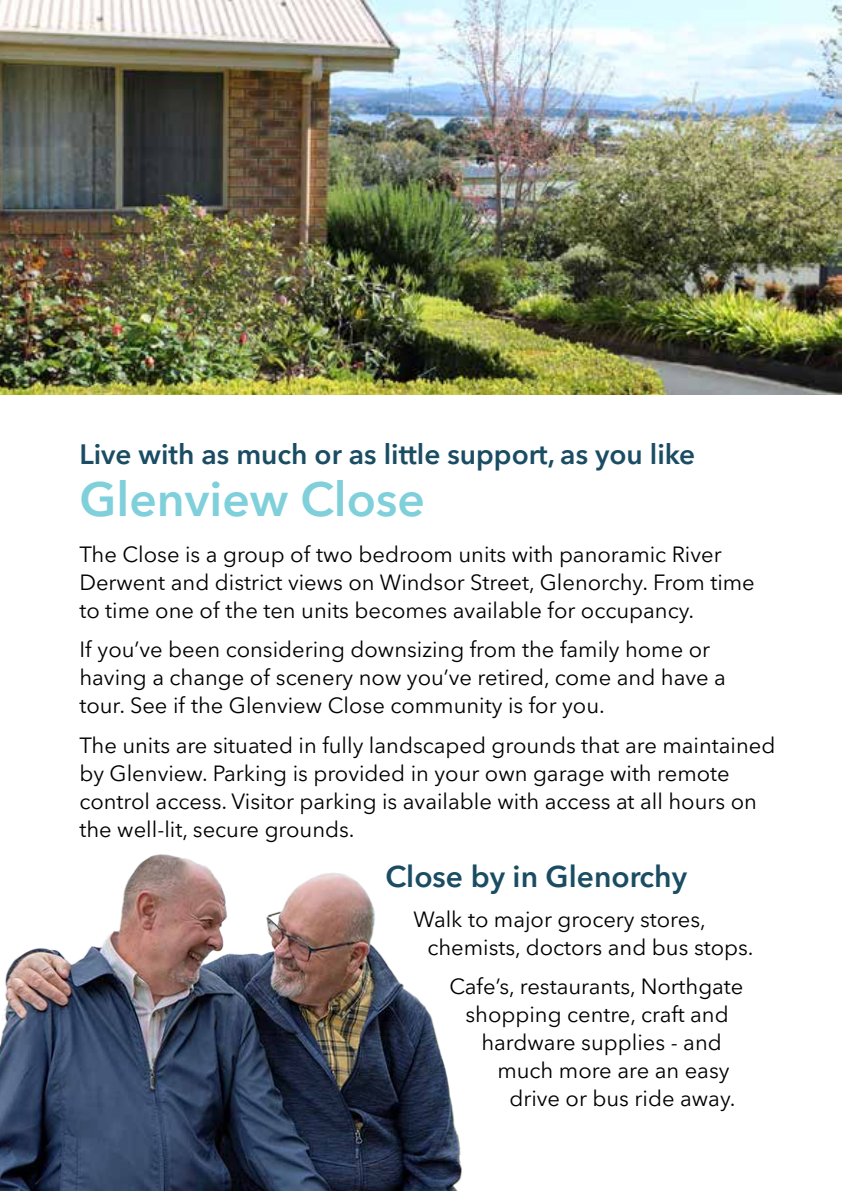
<style>
.page{position:relative;width:842px;height:1191px;background:#fff}
.page>*{position:absolute;margin:0;border:0;box-sizing:border-box;transform-origin:0 0}
.t1{font:600 48px "Avenir Next LT Pro";color:#80d0db}
.t2{font:600 30px "Avenir Next LT Pro";color:#1a4d63}
.t3{font:600 28px "Avenir Next LT Pro";color:#1a4d63}
.t4{font:22px/28px "Avenir Next LT Pro";color:#000}
</style>
<div class="page">
<img style="left:0;top:0;width:842px;height:394px">
<img style="left:0;top:854px;width:462px;height:337px">
<p class="t3" style="left:79px;top:437px;width:617px">Live with as much or as little support, as you like</p>
<h1 class="t1" style="left:79px;top:469px;width:347px">Glenview Close</h1>
<p class="t4" style="left:79px;top:540px;width:677px">The Close is a group of two bedroom units with panoramic River<br>Derwent and district views on Windsor Street, Glenorchy. From time to time one of the ten units becomes available for occupancy.</p>
<p class="t4" style="left:79px;top:635px;width:648px">If you’ve been considering downsizing from the family home or having a change of scenery now you’ve retired, come and have a tour. See if the Glenview Close community is for you.</p>
<p class="t4" style="left:79px;top:731px;width:698px">The units are situated in fully landscaped grounds that are maintained by Glenview. Parking is provided in your own garage with remote control access. Visitor parking is available with access at all hours on the well-lit, secure grounds.</p>
<h2 class="t2" style="left:385px;top:858px;width:303px">Close by in Glenorchy</h2>
<p class="t4" style="left:427px;top:905px;width:328px;text-indent:-14px">Walk to major grocery stores, chemists, doctors and bus stops.</p>
<p class="t4" style="left:449px;top:972px;width:295px">Cafe’s, restaurants, Northgate</p>
<p class="t4" style="left:465px;top:1000px;width:265px">shopping centre, craft and</p>
<p class="t4" style="left:481px;top:1028px;width:242px">hardware supplies - and</p>
<p class="t4" style="left:497px;top:1056px;width:234px">much more are an easy</p>
<p class="t4" style="left:509px;top:1084px;width:228px">drive or bus ride away.</p>
</div>
